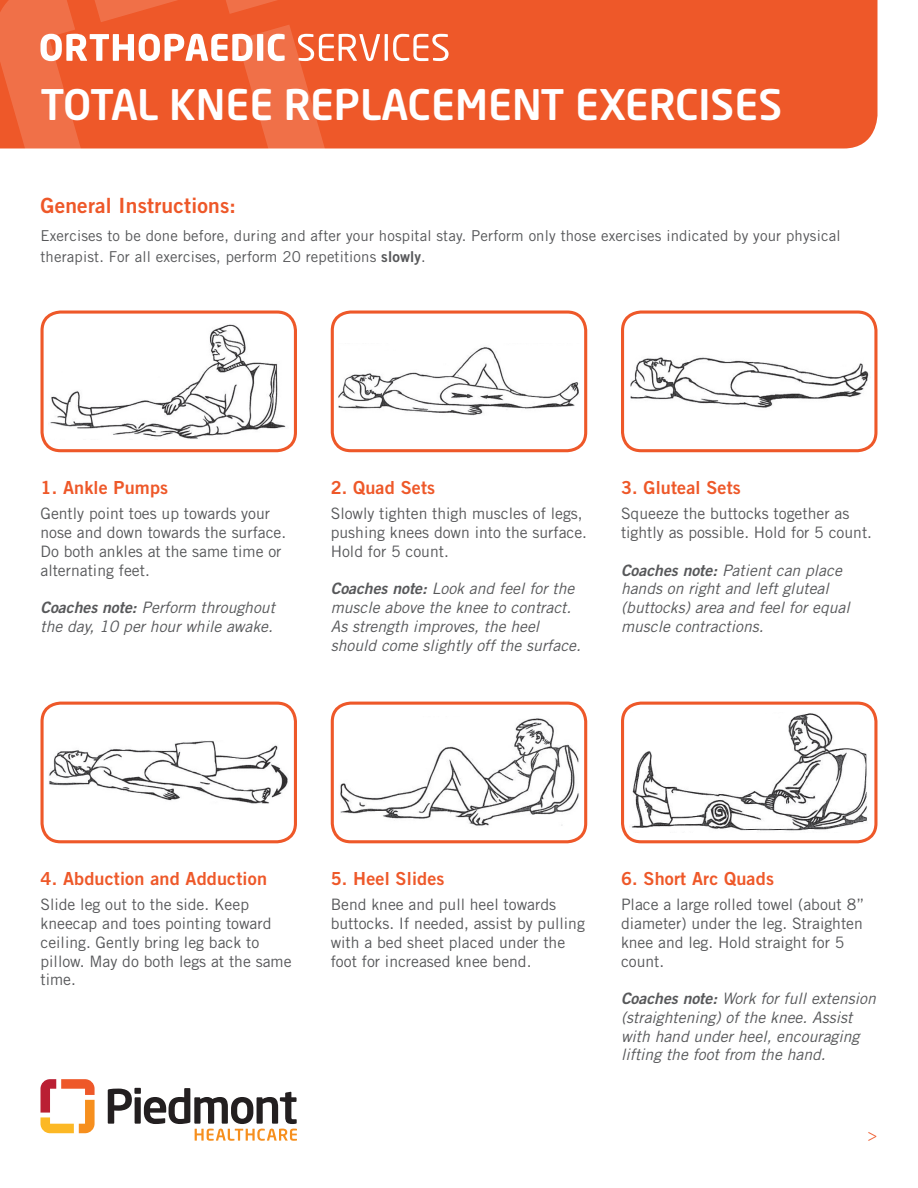
<style>
.page{position:relative;width:918px;height:1188px;background:#fff}
.page>*{position:absolute;margin:0;border:0;box-sizing:border-box;transform-origin:0 0}
.Headers{font:500 41.7px "Neo Sans Std";color:#fff}
.bullets1{font:21px "Trade Gothic Bold Two";letter-spacing:.01em;color:#ee5829}
.bullets1-2{font:18px "Trade Gothic Bold Two";letter-spacing:.01em;color:#ee5829}
.t1{font:18px "Minion Pro";color:#ee5829}
.bullets1-3{font:15.75px/18.8px "Trade Gothic";color:#57585a}
.bullets1-4{font:italic 15.75px/18.8px "Trade Gothic";color:#57585a}
.bullets1-5{font:15px/21px "Trade Gothic";letter-spacing:.01em;color:#57585a}
.s1{font-family:"Trade Gothic Bold Two"}
</style>
<div class="page">
<div style="left:380px;top:0;width:498px;height:148px;background:#ee5829"></div>
<svg style="left:0;top:0;width:380px;height:149px;background:#ef6b42"></svg>
<hr style="left:385px;top:34px;width:3px;height:27px;background:#fff">
<svg style="left:393px;top:34px;width:56px;height:27px"></svg>
<img style="left:50px;top:324px;width:236px;height:115px">
<div style="left:40px;top:311px;width:257px;height:141px;border:3px solid #ee5829;border-radius:19px"></div>
<img style="left:49px;top:741px;width:239px;height:63px">
<div style="left:40px;top:702px;width:257px;height:141px;border:3px solid #ee5829;border-radius:19px"></div>
<img style="left:339px;top:347px;width:240px;height:69px">
<div style="left:331px;top:311px;width:256px;height:141px;border:3px solid #ee5829;border-radius:19px"></div>
<img style="left:340px;top:718px;width:239px;height:108px">
<div style="left:331px;top:702px;width:256px;height:141px;border:3px solid #ee5829;border-radius:19px"></div>
<img style="left:631px;top:357px;width:238px;height:51px">
<div style="left:621px;top:311px;width:256px;height:141px;border:3px solid #ee5829;border-radius:19px"></div>
<img style="left:631px;top:713px;width:236px;height:118px">
<div style="left:621px;top:702px;width:256px;height:141px;border:3px solid #ee5829;border-radius:19px"></div>
<svg style="left:108px;top:1088px;width:189px;height:53px"></svg>
<svg style="left:41px;top:1079px;width:54px;height:54px"></svg>
<p class="Headers" style="left:40px;top:78px;width:743px">TOTAL KNEE REPLACEMENT EXERCISES</p>
<p class="bullets1" style="left:40px;top:192px;width:197px">General Instructions:</p>
<p class="bullets1-5" style="left:40px;top:224px;width:802px">Exercises to be done before, during and after your hospital stay. Perform only those exercises indicated by your physical therapist. For all exercises, perform 20 repetitions <span class="s1">slowly</span>.</p>
<p class="bullets1-2" style="left:40px;top:476px;width:129px">1. Ankle Pumps</p>
<p class="bullets1-3" style="left:40px;top:504px;width:247px">Gently point toes up towards your nose and down towards the surface.<br>Do both ankles at the same time or alternating feet.</p>
<p class="bullets1-4" style="left:40px;top:598px;width:236px"><span class="s1">Coaches note:</span> Perform throughout the day, 10 per hour while awake.</p>
<p class="bullets1-2" style="left:331px;top:476px;width:106px">2. Quad Sets</p>
<p class="bullets1-3" style="left:331px;top:504px;width:258px">Slowly tighten thigh muscles of legs, pushing knees down into the surface.<br>Hold for 5 count.</p>
<p class="bullets1-4" style="left:331px;top:579px;width:252px"><span class="s1">Coaches note:</span> Look and feel for the muscle above the knee to contract.<br>As strength improves, the heel should come slightly off the surface.</p>
<p class="bullets1-2" style="left:621px;top:476px;width:121px">3. Gluteal Sets</p>
<p class="bullets1-3" style="left:621px;top:504px;width:253px">Squeeze the buttocks together as tightly as possible. Hold for 5 count.</p>
<p class="bullets1-4" style="left:621px;top:560px;width:230px"><span class="s1">Coaches note:</span> Patient can place hands on right and left gluteal (buttocks) area and feel for equal muscle contractions.</p>
<p class="bullets1-2" style="left:40px;top:867px;width:228px">4. Abduction and Adduction</p>
<p class="bullets1-3" style="left:40px;top:895px;width:253px">Slide leg out to the side. Keep kneecap and toes pointing toward ceiling. Gently bring leg back to pillow. May do both legs at the same time.</p>
<p class="bullets1-2" style="left:331px;top:867px;width:115px">5. Heel Slides</p>
<p class="bullets1-3" style="left:331px;top:895px;width:256px">Bend knee and pull heel towards buttocks. If needed, assist by pulling with a bed sheet placed under the foot for increased knee bend.</p>
<p class="bullets1-2" style="left:621px;top:867px;width:155px">6. Short Arc Quads</p>
<p class="bullets1-3" style="left:621px;top:895px;width:245px">Place a large rolled towel (about 8” diameter) under the leg. Straighten knee and leg. Hold straight for 5 count.</p>
<p class="bullets1-4" style="left:621px;top:989px;width:256px"><span class="s1">Coaches note:</span> Work for full extension (straightening) of the knee. Assist with hand under heel, encouraging lifting the foot from the hand.</p>
<p class="t1" style="left:868px;top:1123px;width:11px">&gt;</p>
</div>
